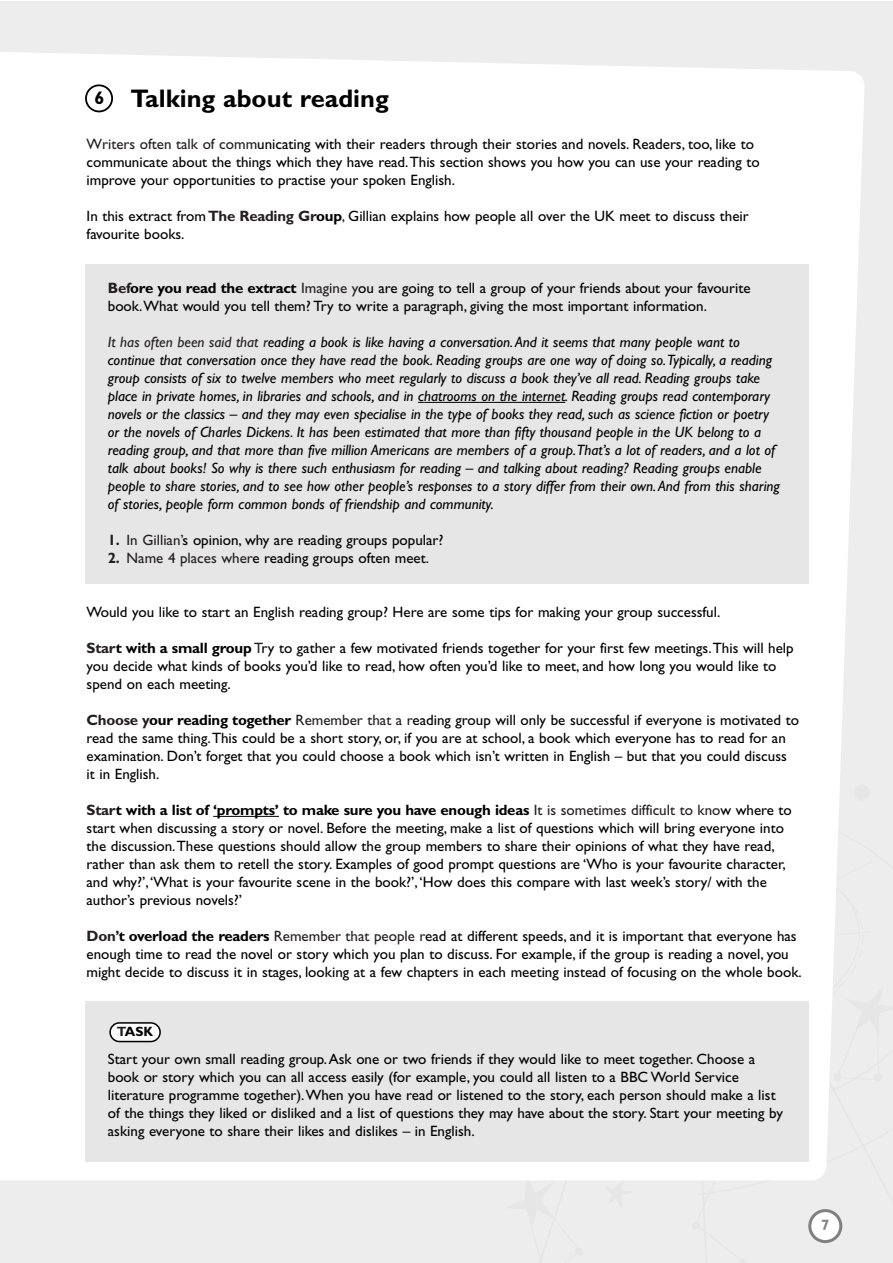
<style>
.page{position:relative;width:893px;height:1263px;background:#fff}
.page>*{position:absolute;margin:0;border:0;box-sizing:border-box;transform-origin:0 0}
.t1{font:700 25.5px "Gill Sans";color:#000}
.t2{font:700 18px "Gill Sans";color:#000}
.t3{font:15px/18px "Gill Sans";color:#000}
.t4{font:italic 15px/18px "Gill Sans";color:#000}
.t5{font:700 15px "Gill Sans";color:#808285}
.t6{font:700 13.5px "Gill Sans";color:#000}
.s1{color:#231f20}
.s2{font-weight:700;color:#231f20}
.s3{font-weight:700}
</style>
<div class="page">
<div style="left:0;top:2px;width:892px;height:1261px;background:#ededed"></div>
<div style="left:0;top:59px;width:864px;height:1121px;background:#fff"></div>
<svg style="left:853px;top:784px;width:11px;height:18px"></svg>
<svg style="left:695px;top:987px;width:169px;height:257px"></svg>
<div style="left:85px;top:264px;width:723px;height:320px;background:#e6e6e6"></div>
<div style="left:85px;top:1001px;width:723px;height:161px;background:#e6e6e6"></div>
<svg style="left:418px;top:402px;width:29px;height:1px"></svg>
<hr style="left:447px;top:402px;width:118px;height:1px;background:#000">
<svg style="left:213px;top:816px;width:18px;height:1px"></svg>
<hr style="left:231px;top:816px;width:48px;height:1px;background:#000">
<svg style="left:109px;top:1022px;width:52px;height:20px"></svg>
<div style="left:0;top:52px;width:297px;height:60px;background:#fff"></div>
<h1 class="t1" style="left:130px;top:90px;width:260px">Talking about reading</h1>
<p class="t3" style="left:87px;top:136px;width:674px"><span class="s1">Writers often talk of comm</span>unicating with their readers through their stories and novels. Readers, too, like to communicate about the things which they have read.This section shows you how you can use your reading to improve your opportunities to practise your spoken English.</p>
<p class="t3" style="left:87px;top:208px;width:663px">In this extract from<span class="s2">The Reading Gr</span><span class="s3">oup</span><span class="s1">,</span> Gillian explains how people all over the UK meet to discuss their favourite books.</p>
<p class="t2" style="left:95px;top:92px;width:11px">6</p>
<p class="t3" style="left:108px;top:280px;width:644px"><span class="s2">Bef</span><span class="s3">ore you read the extract</span> <span class="s1">Imagine y</span>ou are going to tell a group of your friends about your favourite book.What would you tell them? Try to write a paragraph, giving the most important information.</p>
<p class="t4" style="left:108px;top:334px;width:673px"><span class="s1">It has often been said that r</span>eading a book is like having a conversation.And it seems that many people want to continue that conversation once they have read the book. Reading groups are one way of doing so.Typically, a reading group consists of six to twelve members who meet regularly to discuss a book they’ve all read. Reading groups take place in private homes, in libraries and schools, and in chatrooms on the internet. Reading groups read contemporary novels or the classics – and they may even specialise in the type of books they read, such as science fiction or poetry or the novels of Charles Dickens. It has been estimated that more than fifty thousand people in the UK belong to a reading group, and that more than five million Americans are members of a group.That’s a lot of readers, and a lot of talk about books! So why is there such enthusiasm for reading – and talking about reading? Reading groups enable people to share stories, and to see how other people’s responses to a story differ from their own.And from this sharing of stories, people form common bonds of friendship and community.</p>
<p class="t3" style="left:108px;top:532px;width:337px"><span class="s2">1.</span> <span class="s1">In Gillian’</span>s opinion, why are reading groups popular?</p>
<p class="t3" style="left:108px;top:550px;width:323px"><span class="s2">2.</span> <span class="s1">Name 4 places wher</span>e reading groups often meet.</p>
<p class="t3" style="left:87px;top:604px;width:635px">Would you like to start an English reading group? Here are some tips for making your group successful.</p>
<p class="t3" style="left:87px;top:640px;width:708px"><span class="s2">Star</span><span class="s3">t with a small group</span> <span class="s1">T</span>ry to gather a few motivated friends together for your first few meetings.This will help you decide what kinds of books you’d like to read, how often you’d like to meet, and how long you would like to spend on each meeting.</p>
<p class="t3" style="left:87px;top:712px;width:714px"><span class="s2">Choose y</span><span class="s3">our reading together</span> <span class="s1">Remember that a r</span>eading group will only be successful if everyone is motivated to read the same thing.This could be a short story, or, if you are at school, a book which everyone has to read for an examination. Don’t forget that you could choose a book which isn’t written in English – but that you could discuss<br>it in English.</p>
<p class="t3" style="left:87px;top:802px;width:706px"><span class="s2">Star</span><span class="s3">t with a list of ‘prompts’ to make sure you have enough ideas</span> <span class="s1">It is sometimes difficult to kno</span>w where to start when discussing a story or novel. Before the meeting, make a list of questions which will bring everyone into the discussion.These questions should allow the group members to share their opinions of what they have read, rather than ask them to retell the story. Examples of good prompt questions are ‘Who is your favourite character, and why?’,‘What is your favourite scene in the book?’,‘How does this compare with last week’s story/ with the author’s previous novels?’</p>
<p class="t3" style="left:87px;top:928px;width:716px"><span class="s2">Don’</span><span class="s3">t overload the readers</span> <span class="s1">Remember that people r</span>ead at different speeds, and it is important that everyone has enough time to read the novel or story which you plan to discuss. For example, if the group is reading a novel, you might decide to discuss it in stages, looking at a few chapters in each meeting instead of focusing on the whole book.</p>
<p class="t6" style="left:117px;top:1027px;width:38px"><span class="s1">T</span>ASK</p>
<p class="t3" style="left:108px;top:1052px;width:676px">Start your own small reading group.Ask one or two friends if they would like to meet together. Choose a book or story which you can all access easily (for example, you could all listen to a BBC World Service literature programme together).When you have read or listened to the story, each person should make a list of the things they liked or disliked and a list of questions they may have about the story. Start your meeting by asking everyone to share their likes and dislikes – in English.</p>
<p class="t5" style="left:821px;top:1220px;width:10px">7</p>
</div>
